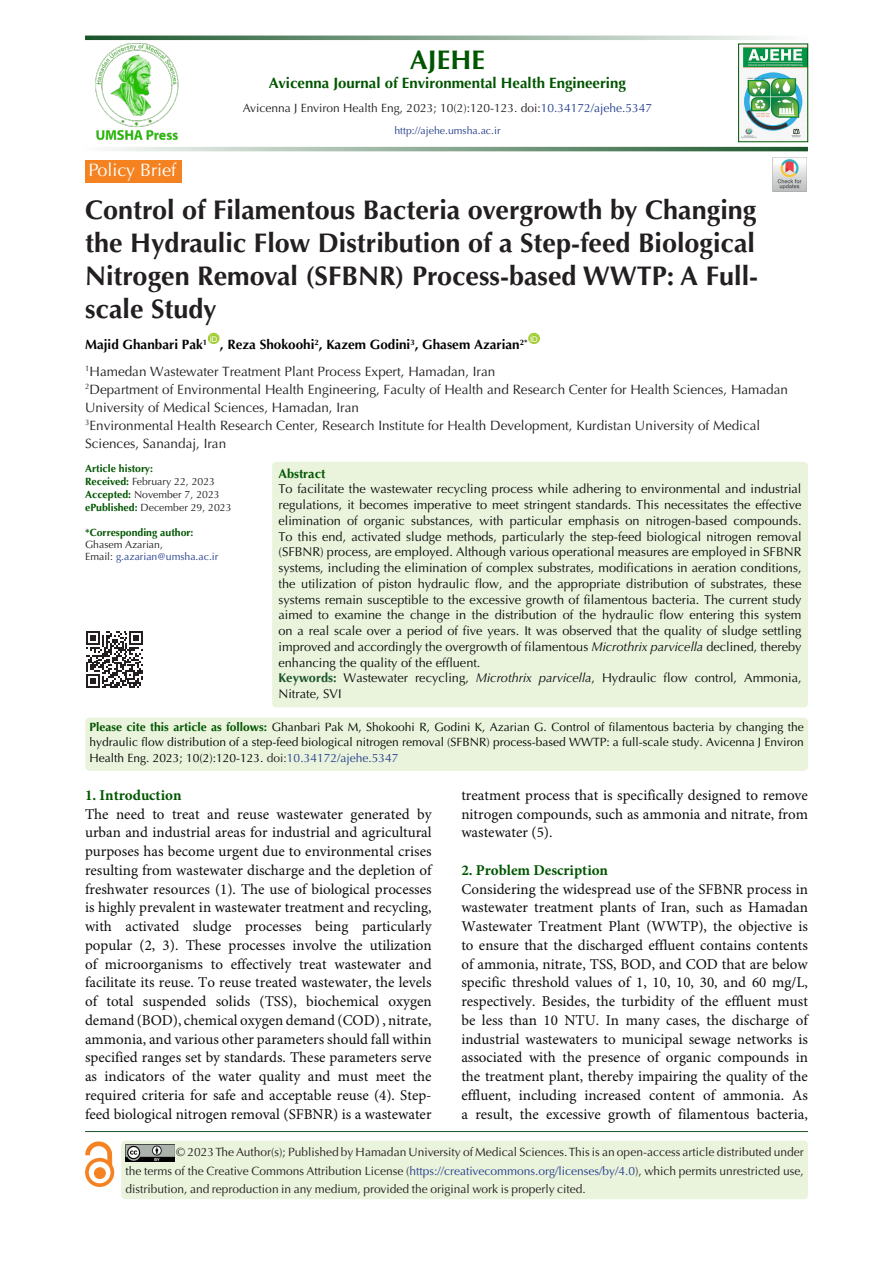
<style>
.page{position:relative;width:893px;height:1263px;background:#fff}
.page>*{position:absolute;margin:0;border:0;box-sizing:border-box;transform-origin:0 0}
.t1{font:700 27px/33px "Optima LT Std";color:#231f20;text-align:justify}
.t2{font:700 27px "Optima LT Std";color:#050}
.t3{font:18px "Optima LT Std";color:#fff}
.t4{font:15px/18.8px "Minion Pro";color:#0d0d0d;text-align:justify}
.t5{font:700 15px "Optima LT Std";color:#050}
.t6{font:700 15px "Minion Pro";color:#050}
.t7{font:13.5px/18px "Optima LT Std";color:#231f20}
.t8{font:700 13.5px "Optima LT Std";color:#040503}
.t9{font:12.75px/15.8px "Optima LT Std";color:#0d0d0d;text-align:justify}
.t10{font:700 12.75px "Optima LT Std";color:#050}
.t11{font:12px/18px "Optima LT Std";color:#221e1f;text-align:justify}
.t12{font:12px/15.8px "Optima LT Std";color:#040503;text-align:justify}
.t13{font:12px "Optima LT Std";color:#231f20}
.t14{font:10.5px "Optima LT Std";color:#231f20}
.t15{font:10.5px "Optima LT Std";color:#253f8e}
.t16{font:700 10.5px "Optima LT Std";color:#050}
.t17{font:7.8px "Arial";color:#fff}
.s1{color:#253f8e}
.s2{font-weight:700;color:#050}
.s3{color:#231f20}
.s4{font-style:italic}
.s5{font-weight:700;color:#19552a}
</style>
<div class="page">
<hr style="left:85px;top:1131px;width:723px;height:1px;background:#195429">
<div style="left:121px;top:1140px;width:687px;height:59px;background:#eaf3dc;border-radius:4px"></div>
<img style="left:125px;top:1145px;width:49px;height:17px">
<div style="left:208px;top:333px;width:12px;height:11px;background:#a6ce39;border-radius:50%"></div>
<div style="left:528px;top:333px;width:12px;height:11px;background:#a6ce39;border-radius:50%"></div>
<div style="left:85px;top:160px;width:96px;height:22px;background:#f58220"></div>
<img style="left:773px;top:158px;width:34px;height:34px">
<div style="left:85px;top:718px;width:723px;height:53px;background:#eaf3dc;border-radius:4px"></div>
<svg style="left:112px;top:147px;width:696px;height:4px;background:#86a58e"></svg>
<svg style="left:85px;top:36px;width:697px;height:4px;background:#86a58e"></svg>
<div style="left:94px;top:1168px;width:11px;height:10px;background:#f58220;border-radius:50%"></div>
<div style="left:94px;top:1167px;width:11px;height:12px;border:1px solid #f58220;border-radius:50%"></div>
<div style="left:85px;top:1158px;width:29px;height:29px;border:4px solid #f58220;border-radius:50%"></div>
<svg style="left:86px;top:1142px;width:26px;height:24px"></svg>
<img style="left:95px;top:43px;width:84px;height:97px">
<img style="left:740px;top:46px;width:66px;height:92px">
<div style="left:738px;top:44px;width:70px;height:98px;border:1px solid #050"></div>
<svg style="left:86px;top:631px;width:57px;height:57px"></svg>
<div style="left:272px;top:462px;width:536px;height:245px;background:#eaf3dc;border-radius:4px"></div>
<p class="t3" style="left:88px;top:160px;width:89px">Policy Brief</p>
<p class="t2" style="left:410px;top:44px;width:77px">AJEHE</p>
<p class="t5" style="left:269px;top:74px;width:358px">Avicenna Journal of Environmental Health Engineering</p>
<p class="t13" style="left:243px;top:101px;width:411px">Avicenna J Environ Health Eng, 2023; 10(2):120-123. doi:<span class="s1">10.34172/ajehe.5347</span></p>
<p class="t15" style="left:394px;top:124px;width:108px">http://ajehe.umsha.ac.ir</p>
<p class="t1" style="left:85px;top:194px;width:675px">Control of Filamentous Bacteria overgrowth by Changing the Hydraulic Flow Distribution of a Step-feed Biological Nitrogen Removal (SFBNR) Process-based WWTP: A Full&shy;scale Study</p>
<p class="t8" style="left:85px;top:337px;width:124px">Majid Ghanbari Pak<sup>1</sup></p>
<p class="t17" style="left:210px;top:333px;width:9px">ID</p>
<p class="t17" style="left:530px;top:333px;width:9px">ID</p>
<p class="t8" style="left:220px;top:337px;width:309px">, Reza Shokoohi<sup>2</sup>, Kazem Godini<sup>3</sup>, Ghasem Azarian<sup>2*</sup></p>
<p class="t7" style="left:85px;top:362px;width:412px"><sup>1</sup>Hamedan Wastewater Treatment Plant Process Expert, Hamadan, Iran</p>
<p class="t7" style="left:85px;top:380px;width:704px"><sup>2</sup>Department of Environmental Health Engineering, Faculty of Health and Research Center for Health Sciences, Hamadan<br>University of Medical Sciences, Hamadan, Iran</p>
<p class="t7" style="left:85px;top:416px;width:677px"><sup>3</sup>Environmental Health Research Center, Research Institute for Health Development, Kurdistan University of Medical<br>Sciences, Sanandaj, Iran</p>
<p class="t16" style="left:85px;top:462px;width:70px">Article history:</p>
<p class="t14" style="left:85px;top:475px;width:131px"><span class="s2">Received:</span> February 22, 2023</p>
<p class="t14" style="left:85px;top:488px;width:136px"><span class="s2">Accepted:</span> November 7, 2023</p>
<p class="t14" style="left:85px;top:501px;width:148px"><span class="s2">ePublished:</span> December 29, 2023</p>
<p class="t16" style="left:85px;top:526px;width:110px">*Corresponding author:</p>
<p class="t14" style="left:85px;top:538px;width:79px">Ghasem Azarian,</p>
<p class="t15" style="left:85px;top:550px;width:135px"><span class="s3">Email:</span> g.azarian@umsha.ac.ir</p>
<p class="t10" style="left:279px;top:466px;width:48px">Abstract</p>
<p class="t9" style="left:279px;top:481px;width:525px">To facilitate the wastewater recycling process while adhering to environmental and industrial regulations, it becomes imperative to meet stringent standards. This necessitates the effective elimination of organic substances, with particular emphasis on nitrogen-based compounds.<br>To this end, activated sludge methods, particularly the step-feed biological nitrogen removal (SFBNR) process, are employed. Although various operational measures are employed in SFBNR systems, including the elimination of complex substrates, modifications in aeration conditions, the utilization of piston hydraulic flow, and the appropriate distribution of substrates, these systems remain susceptible to the excessive growth of filamentous bacteria. The current study aimed to examine the change in the distribution of the hydraulic flow entering this system on a real scale over a period of five years. It was observed that the quality of sludge settling improved and accordingly the overgrowth of filamentous <span class="s4">Microthrix parvicella</span> declined, thereby enhancing the quality of the effluent.</p>
<p class="t9" style="left:279px;top:670px;width:525px"><span class="s5">Keywords:</span> Wastewater recycling, <span class="s4">Microthrix parvicella</span>, Hydraulic flow control, Ammonia,<br>Nitrate, SVI</p>
<p class="t12" style="left:90px;top:719px;width:716px"><span class="s2">Please cite this article as follows:</span> Ghanbari Pak M, Shokoohi R, Godini K, Azarian G. Control of filamentous bacteria by changing the hydraulic flow distribution of a step-feed biological nitrogen removal (SFBNR) process-based WWTP: a full-scale study. Avicenna J Environ Health Eng. 2023; 10(2):120-123. <span class="s3">doi:</span><span class="s1">10.34172/ajehe.5347</span></p>
<p class="t4" style="left:461px;top:786px;width:348px">treatment process that is specifically designed to remove nitrogen compounds, such as ammonia and nitrate, from wastewater (5).</p>
<p class="t6" style="left:461px;top:859px;width:148px">2. Problem Description</p>
<p class="t4" style="left:461px;top:880px;width:348px">Considering the widespread use of the SFBNR process in wastewater treatment plants of Iran, such as Hamadan Wastewater Treatment Plant (WWTP), the objective is to ensure that the discharged effluent contains contents of ammonia, nitrate, TSS, BOD, and COD that are below specific threshold values of 1, 10, 10, 30, and 60 mg/L, respectively. Besides, the turbidity of the effluent must be less than 10 NTU. In many cases, the discharge of industrial wastewaters to municipal sewage networks is associated with the presence of organic compounds in the treatment plant, thereby impairing the quality of the effluent, including increased content of ammonia. As a result, the excessive growth of filamentous bacteria,</p>
<p class="t11" style="left:125px;top:1143px;width:680px;text-indent:51px"><span class="s3">© 2023 The Author(s); Published by Hamadan University of Medical Sciences.</span> This is an open-access article distributed under the terms of the Creative Commons Attribution License (<span class="s1">https://creativecommons.org/licenses/by/4.0</span>), which permits unrestricted use, distribution, and reproduction in any medium, provided the original work is properly cited.</p>
<p class="t6" style="left:85px;top:784px;width:98px">1. Introduction</p>
<p class="t4" style="left:85px;top:805px;width:348px">The need to treat and reuse wastewater generated by urban and industrial areas for industrial and agricultural purposes has become urgent due to environmental crises resulting from wastewater discharge and the depletion of freshwater resources (1). The use of biological processes is highly prevalent in wastewater treatment and recycling, with activated sludge processes being particularly popular (2, 3). These processes involve the utilization of microorganisms to effectively treat wastewater and facilitate its reuse. To reuse treated wastewater, the levels of total suspended solids (TSS), biochemical oxygen demand (BOD), chemical oxygen demand (COD) , nitrate, ammonia, and various other parameters should fall within specified ranges set by standards. These parameters serve as indicators of the water quality and must meet the required criteria for safe and acceptable reuse (4). Step&shy;feed biological nitrogen removal (SFBNR) is a wastewater</p>
</div>
